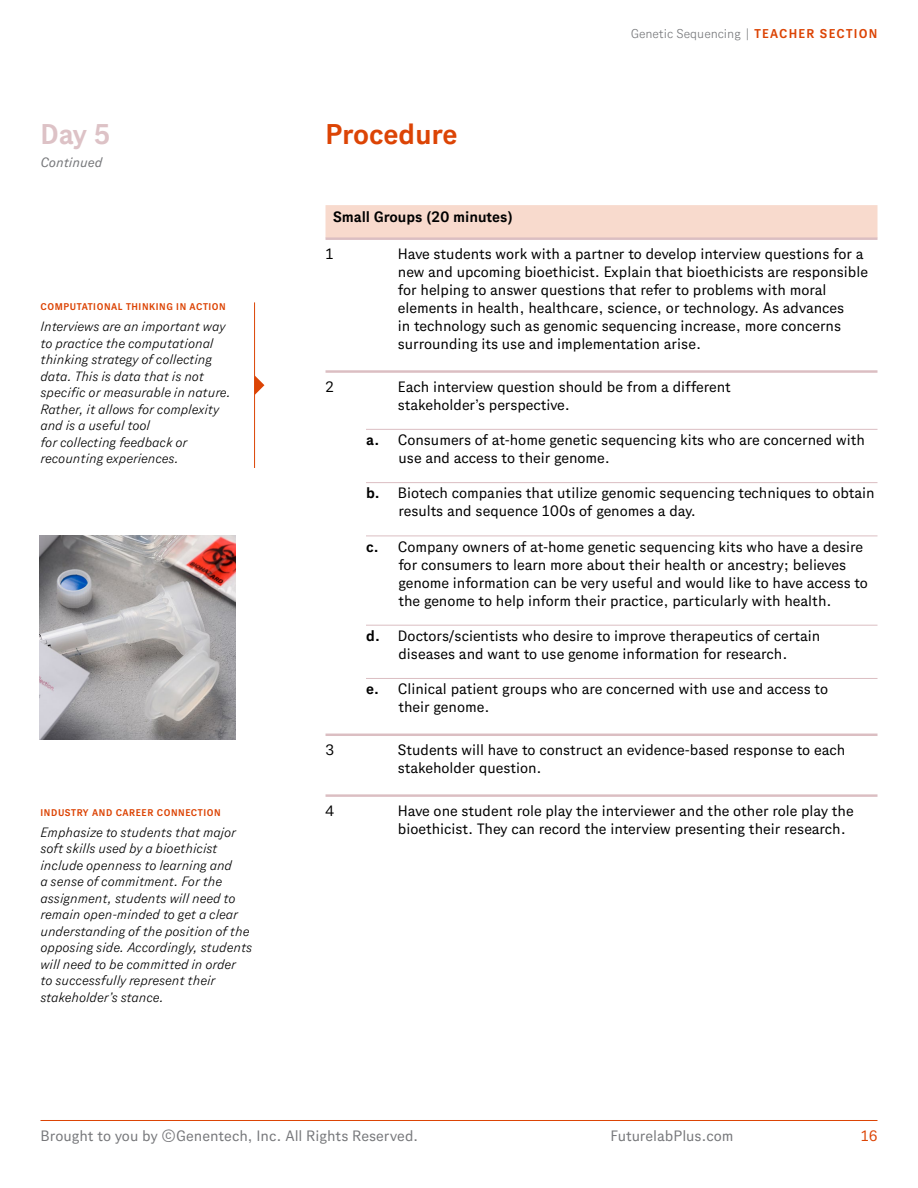
<style>
.page{position:relative;width:918px;height:1188px;background:#fff}
.page>*{position:absolute;margin:0;border:0;box-sizing:border-box;transform-origin:0 0}
.t1{font:700 28.5px "Gene Sans";color:#dc4405}
.t2{font:700 28.5px "Gene Sans";color:#ddc2c6}
.t3{font:15px/18px "Gene Sans";color:#000}
.t4{font:15px "Gene Sans";color:#77787b}
.t5{font:700 15px "Gene Sans";color:#000}
.t6{font:15px "Gene Sans";color:#dc4405}
.t7{font:italic 300 13.5px/16.5px "Gene Sans";color:#000}
.t8{font:italic 13.5px "Gene Sans";color:#77787b}
.t9{font:300 12.75px "Gene Sans";color:#77787b}
.t10{font:700 9.75px "Gene Sans";letter-spacing:.06em;color:#dc4405}
.s1{font-weight:700;color:#dc4405}
.s2{font-weight:700}
</style>
<div class="page">
<hr style="left:40px;top:1120px;width:838px;height:1px;background:#dc4405">
<div style="left:326px;top:205px;width:552px;height:33px;background:#f8dacd"></div>
<hr style="left:326px;top:237px;width:552px;height:3px;background:#dbbec2">
<hr style="left:326px;top:370px;width:552px;height:3px;background:#dbbec2">
<hr style="left:366px;top:429px;width:512px;height:1px;background:#dbbec2">
<hr style="left:366px;top:482px;width:512px;height:1px;background:#dbbec2">
<hr style="left:366px;top:535px;width:512px;height:1px;background:#dbbec2">
<hr style="left:366px;top:625px;width:512px;height:1px;background:#dbbec2">
<hr style="left:366px;top:678px;width:512px;height:1px;background:#dbbec2">
<hr style="left:326px;top:734px;width:552px;height:2px;background:#dbbec2">
<hr style="left:326px;top:794px;width:552px;height:3px;background:#dbbec2">
<hr style="left:254px;top:302px;width:1px;height:166px;background:#dc4405">
<svg style="left:255px;top:375px;width:9px;height:20px"></svg>
<img style="left:39px;top:536px;width:196px;height:204px">
<h1 class="t2" style="left:40px;top:118px;width:71px">Day 5</h1>
<h1 class="t1" style="left:326px;top:118px;width:134px">Procedure</h1>
<p class="t8" style="left:40px;top:155px;width:63px">Continued</p>
<p class="t5" style="left:333px;top:208px;width:181px">Small Groups (20 minutes)</p>
<p class="t9" style="left:631px;top:26px;width:248px">Genetic Sequencing | <span class="s1">TEACHER SECTION</span></p>
<p class="t10" style="left:41px;top:301px;width:187px">COMPUTATIONAL THINKING IN ACTION</p>
<p class="t7" style="left:40px;top:318px;width:192px">Interviews are an important way to practice the computational thinking strategy of collecting data. This is data that is not specific or measurable in nature.<br>Rather, it allows for complexity and is a useful tool<br>for collecting feedback or recounting experiences.</p>
<p class="t10" style="left:41px;top:807px;width:182px">INDUSTRY AND CAREER CONNECTION</p>
<p class="t7" style="left:40px;top:823px;width:213px">Emphasize to students that major soft skills used by a bioethicist include openness to learning and<br>a sense of commitment. For the assignment, students will need to remain open-minded to get a clear understanding of the position of the opposing side. Accordingly, students will need to be committed in order<br>to successfully represent their stakeholder’s stance.</p>
<p class="t3" style="left:326px;top:244px;width:9px">1</p>
<p class="t3" style="left:398px;top:244px;width:472px">Have students work with a partner to develop interview questions for a new and upcoming bioethicist. Explain that bioethicists are responsible for helping to answer questions that refer to problems with moral elements in health, healthcare, science, or technology. As advances<br>in technology such as genomic sequencing increase, more concerns surrounding its use and implementation arise.</p>
<p class="t3" style="left:326px;top:377px;width:10px">2</p>
<p class="t3" style="left:398px;top:377px;width:335px">Each interview question should be from a different stakeholder’s perspective.</p>
<p class="t3" style="left:398px;top:430px;width:468px;text-indent:-32px"><span class="s2">a.</span> Consumers of at-home genetic sequencing kits who are concerned with use and access to their genome.</p>
<p class="t3" style="left:398px;top:484px;width:478px;text-indent:-32px"><span class="s2">b.</span> Biotech companies that utilize genomic sequencing techniques to obtain results and sequence 100s of genomes a day.</p>
<p class="t3" style="left:398px;top:537px;width:471px;text-indent:-32px"><span class="s2">c.</span> Company owners of at-home genetic sequencing kits who have a desire for consumers to learn more about their health or ancestry; believes genome information can be very useful and would like to have access to the genome to help inform their practice, particularly with health.</p>
<p class="t3" style="left:366px;top:626px;width:456px;text-align:center"><span class="s2">d.</span> Doctors/scientists who desire to improve therapeutics of certain diseases and want to use genome information for research.</p>
<p class="t3" style="left:398px;top:680px;width:431px;text-indent:-32px"><span class="s2">e.</span> Clinical patient groups who are concerned with use and access to their genome.</p>
<p class="t3" style="left:326px;top:740px;width:10px">3</p>
<p class="t3" style="left:398px;top:740px;width:449px">Students will have to construct an evidence-based response to each stakeholder question.</p>
<p class="t3" style="left:326px;top:801px;width:10px">4</p>
<p class="t3" style="left:398px;top:801px;width:457px">Have one student role play the interviewer and the other role play the bioethicist. They can record the interview presenting their research.</p>
<p class="t4" style="left:40px;top:1127px;width:379px">Brought to you by ©Genentech, Inc. All Rights Reserved.</p>
<p class="t4" style="left:610px;top:1127px;width:125px">FuturelabPlus.com</p>
<p class="t6" style="left:861px;top:1127px;width:18px">16</p>
</div>
